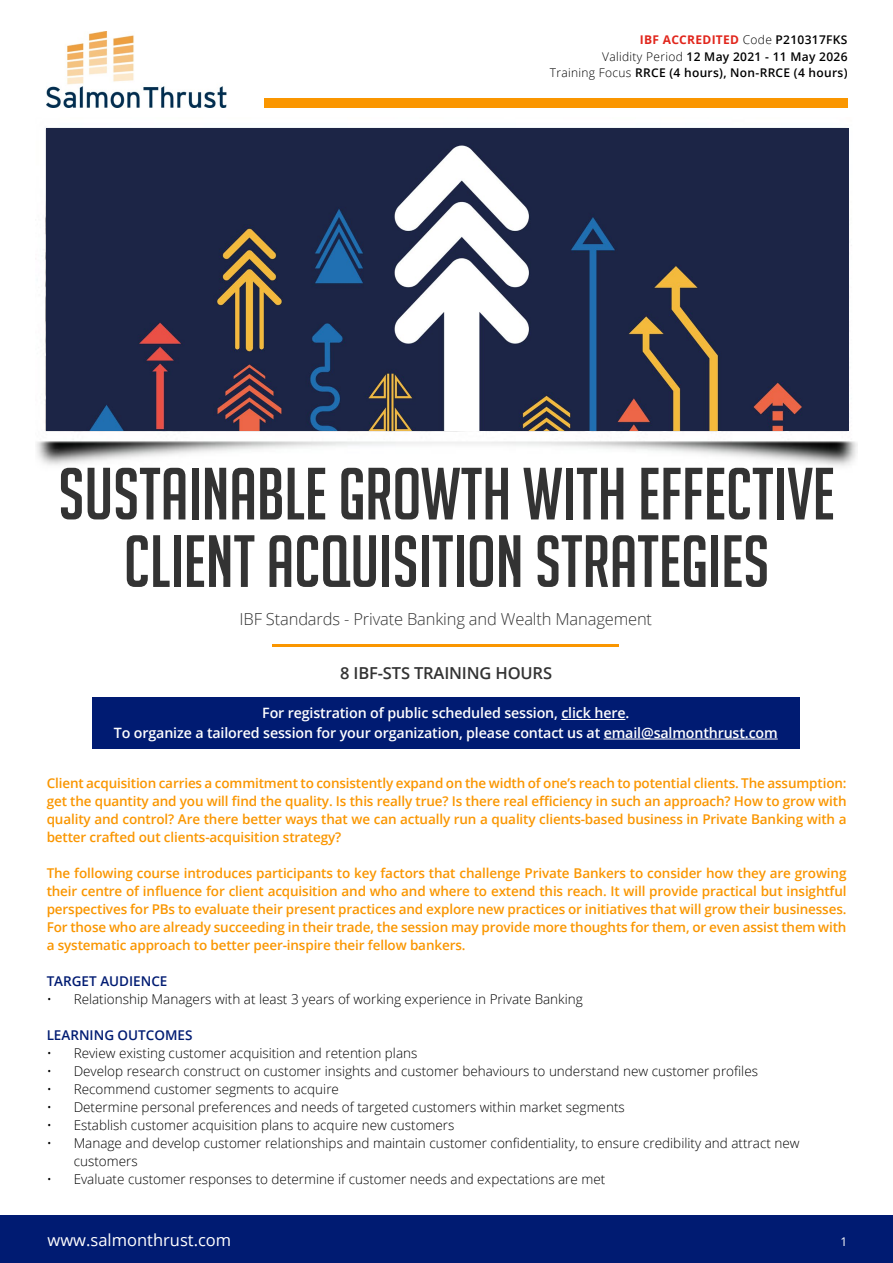
<style>
.page{position:relative;width:893px;height:1263px;background:#fff}
.page>*{position:absolute;margin:0;border:0;box-sizing:border-box;transform-origin:0 0}
.t1{font:72px/67.5px "Big Noodle Titling";color:#333;text-align:center}
.t2{font:300 16.5px "Open Sans";letter-spacing:-.01em;color:#333}
.t3{font:600 16.5px "Open Sans";letter-spacing:-.01em;color:#333}
.t4{font:16.5px "Open Sans";color:#fff}
.t5{font:600 14.25px/19.5px "Open Sans";letter-spacing:-.01em;color:#fff;text-align:center}
.t6{font:600 13.5px/18px "Open Sans";letter-spacing:-.01em;color:#fa9600;text-align:justify}
.t7{font:300 13.5px/18px "Open Sans";color:#000}
.t8{font:600 13.5px "Open Sans";color:#001b72}
.t9{font:600 12px/16.5px "Open Sans";letter-spacing:.025em;color:#000;text-align:right}
.t10{font:12px "Open Sans";color:#fff}
.s1{font-weight:700;color:#e1261c}
.s2{font-weight:300}
</style>
<div class="page">
<img style="left:36px;top:127px;width:821px;height:339px">
<img style="left:47px;top:31px;width:180px;height:77px">
<div style="left:264px;top:98px;width:583px;height:10px;background:#fa9600"></div>
<hr style="left:273px;top:644px;width:346px;height:3px;background:#fa9600">
<div style="left:0;top:1216px;width:893px;height:47px;background:#001b72"></div>
<img style="left:47px;top:128px;width:802px;height:303px">
<div style="left:92px;top:697px;width:707px;height:52px;background:#001b72"></div>
<hr style="left:561px;top:719px;width:64px;height:1px;background:#fff">
<hr style="left:604px;top:739px;width:174px;height:1px;background:#fff">
<p class="t9" style="left:550px;top:32px;width:299px"><span class="s1">IBF ACCREDITED</span> <span class="s2">Code</span> P210317FKS<br><span class="s2">Validity Period</span> 12 May 2021 - 11 May 2026<br><span class="s2">Training Focus</span> RRCE (4 hours), Non-RRCE (4 hours)</p>
<h1 class="t1" style="left:58px;top:460px;width:778px">SUSTAINABLE GROWTH WITH EFFECTIVE<br>CLIENT ACQUISITION STRATEGIES</h1>
<p class="t2" style="left:240px;top:608px;width:414px">IBF Standards - Private Banking and Wealth Management</p>
<p class="t3" style="left:340px;top:661px;width:213px">8 IBF-STS TRAINING HOURS</p>
<p class="t5" style="left:114px;top:703px;width:665px">For registration of public scheduled session, click here.<br>To organize a tailored session for your organization, please contact us at email@salmonthrust.com</p>
<p class="t6" style="left:47px;top:773px;width:801px">Client acquisition carries a commitment to consistently expand on the width of one’s reach to potential clients. The assumption: get the quantity and you will find the quality. Is this really true? Is there real efficiency in such an approach? How to grow with quality and control? Are there better ways that we can actually run a quality clients-based business in Private Banking with a better crafted out clients-acquisition strategy?</p>
<p class="t6" style="left:47px;top:863px;width:801px">The following course introduces participants to key factors that challenge Private Bankers to consider how they are growing their centre of influence for client acquisition and who and where to extend this reach. It will provide practical but insightful perspectives for PBs to evaluate their present practices and explore new practices or initiatives that will grow their businesses.<br>For those who are already succeeding in their trade, the session may provide more thoughts for them, or even assist them with a systematic approach to better peer-inspire their fellow bankers.</p>
<p class="t8" style="left:47px;top:971px;width:122px">TARGET AUDIENCE</p>
<p class="t7" style="left:47px;top:989px;width:538px">• Relationship Managers with at least 3 years of working experience in Private Banking</p>
<p class="t8" style="left:47px;top:1025px;width:147px">LEARNING OUTCOMES</p>
<p class="t7" style="left:47px;top:1043px;width:372px">• Review existing customer acquisition and retention plans</p>
<p class="t7" style="left:47px;top:1061px;width:713px">• Develop research construct on customer insights and customer behaviours to understand new customer profiles</p>
<p class="t7" style="left:47px;top:1079px;width:294px">• Recommend customer segments to acquire</p>
<p class="t7" style="left:47px;top:1097px;width:580px">• Determine personal preferences and needs of targeted customers within market segments</p>
<p class="t7" style="left:47px;top:1115px;width:409px">• Establish customer acquisition plans to acquire new customers</p>
<p class="t7" style="left:74px;top:1133px;width:727px;text-indent:-27px">• Manage and develop customer relationships and maintain customer confidentiality, to ensure credibility and attract new customers</p>
<p class="t7" style="left:47px;top:1169px;width:560px">• Evaluate customer responses to determine if customer needs and expectations are met</p>
<p class="t4" style="left:48px;top:1228px;width:185px">www.salmonthrust.com</p>
<p class="t10" style="left:841px;top:1233px;width:8px">1</p>
</div>
